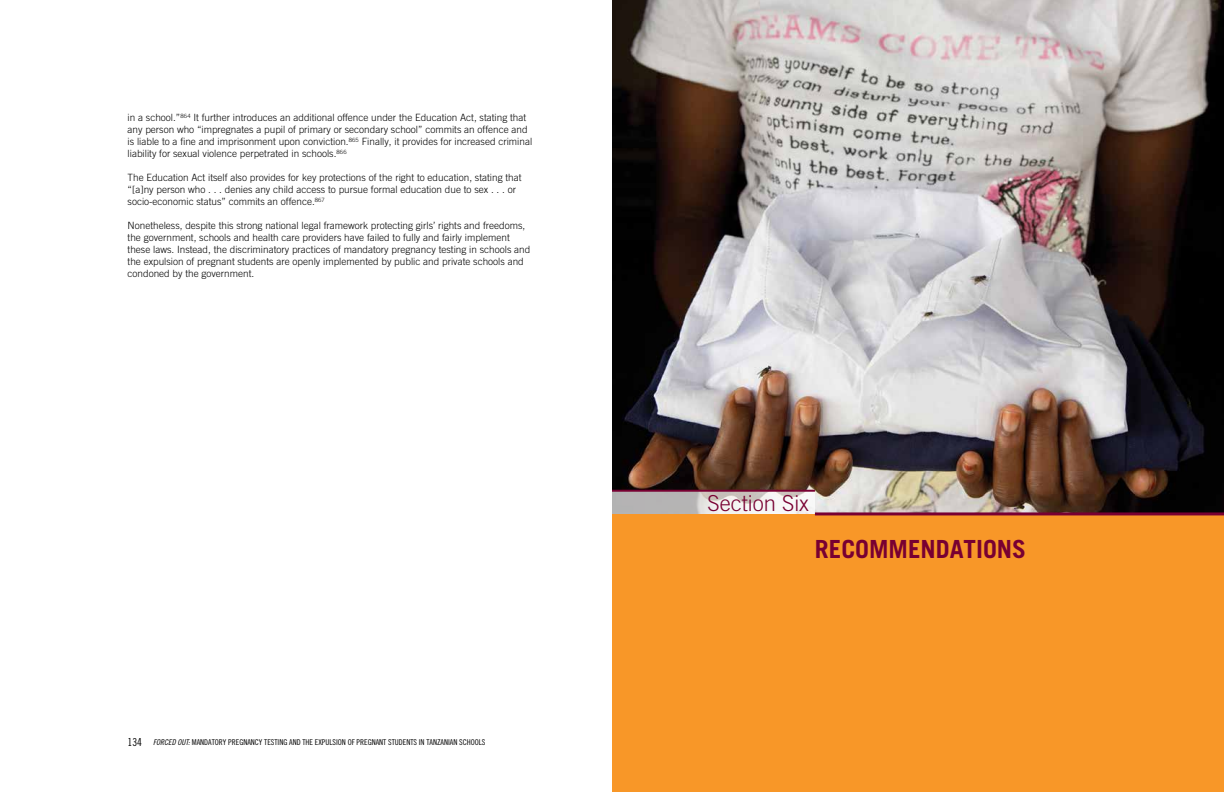
<style>
.page{position:relative;width:1224px;height:792px;background:#fff}
.page>*{position:absolute;margin:0;border:0;box-sizing:border-box;transform-origin:0 0}
.t1{font:700 25px "Trade Gothic";color:#780032}
.t2{font:300 22px "Trade Gothic";color:#780032}
.t3{font:300 10px/12px "Trade Gothic";color:#000}
.t4{font:8px "Trade Gothic Cond Eighteen";color:#000}
.s1{font-size:11px}
.s2{font-family:"Trade Gothic Cond Eighteen Obl"}
</style>
<div class="page">
<img style="left:612px;top:0;width:612px;height:512px">
<svg style="left:612px;top:492px;width:203px;height:23px"></svg>
<div style="left:612px;top:515px;width:612px;height:277px;background:#f89728"></div>
<hr style="left:612px;top:490px;width:203px;height:2px;background:#780032">
<hr style="left:815px;top:512px;width:409px;height:3px;background:#780032">
<p class="t3" style="left:128px;top:112px;width:406px">in a school.”<sup>864</sup> It further introduces an additional offence under the Education Act, stating that any person who “impregnates a pupil of primary or secondary school” commits an offence and is liable to a fine and imprisonment upon conviction.<sup>865</sup> Finally, it provides for increased criminal liability for sexual violence perpetrated in schools.<sup>866</sup></p>
<p class="t3" style="left:128px;top:172px;width:395px">The Education Act itself also provides for key protections of the right to education, stating that “[a]ny person who . . . denies any child access to pursue formal education due to sex . . . or socio-economic status” commits an offence.<sup>867</sup></p>
<p class="t3" style="left:128px;top:220px;width:404px">Nonetheless, despite this strong national legal framework protecting girls’ rights and freedoms, the government, schools and health care providers have failed to fully and fairly implement these laws. Instead, the discriminatory practices of mandatory pregnancy testing in schools and the expulsion of pregnant students are openly implemented by public and private schools and condoned by the government.</p>
<p class="t4" style="left:128px;top:738px;width:359px"><span class="s1">134</span> <span class="s2">FORCED OUT:</span> MANDATORY PREGNANCY TESTING AND THE EXPULSION OF PREGNANT STUDENTS IN TANZANIAN SCHOOLS</p>
<h2 class="t2" style="left:708px;top:490px;width:103px">Section Six</h2>
<h1 class="t1" style="left:815px;top:534px;width:30px">RECOMMENDAT</h1>
<h1 class="t1" style="left:976px;top:534px;width:22px">IONS</h1>
</div>
